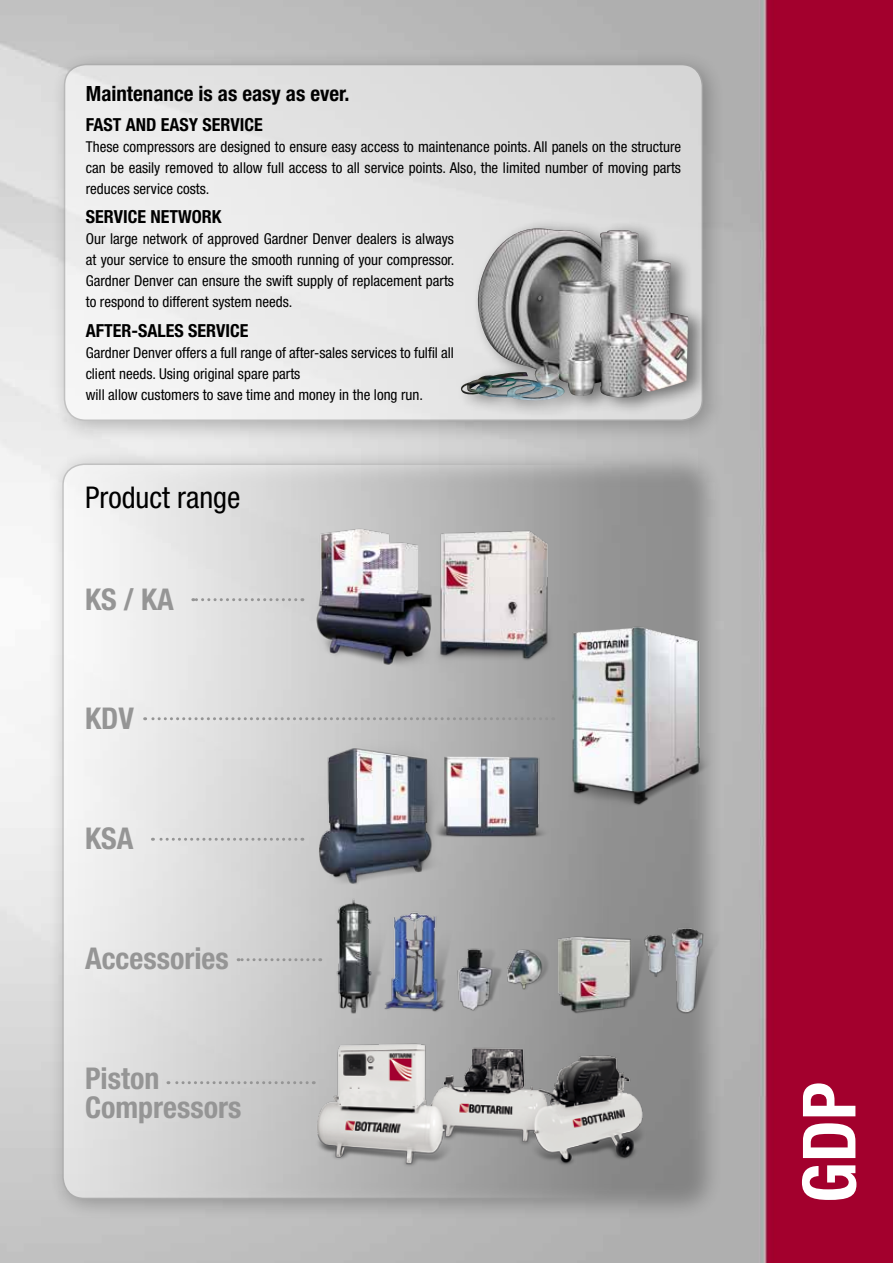
<style>
.page{position:relative;width:893px;height:1263px;background:#fff}
.page>*{position:absolute;margin:0;border:0;box-sizing:border-box;transform-origin:0 0}
.t1{font:700 condensed 73.5px "Helvetica Neue";color:#fff}
.t2{font:700 condensed 30px/29.4px "Helvetica Neue";color:#959595}
.t3{font:condensed 30px "Helvetica Neue";color:#000}
.t4{font:700 condensed 21px "Helvetica Neue";color:#000}
.t5{font:700 condensed 18px "Helvetica Neue";color:#000}
.t6{font:condensed 15px/21px "Helvetica Neue";color:#000;text-align:justify}
</style>
<div class="page">
<img style="left:0;top:0;width:893px;height:1263px">
<div style="left:48px;top:449px;width:677px;height:773px;background:#000;opacity:.5"></div>
<svg style="left:63px;top:464px;width:638px;height:734px"></svg>
<svg style="left:193px;top:598px;width:39px;height:3px"></svg>
<svg style="left:145px;top:717px;width:87px;height:3px"></svg>
<svg style="left:152px;top:838px;width:144px;height:3px"></svg>
<svg style="left:238px;top:958px;width:67px;height:3px"></svg>
<svg style="left:168px;top:1081px;width:84px;height:3px"></svg>
<div style="left:49px;top:49px;width:677px;height:395px;background:#000;opacity:.5"></div>
<div style="left:65px;top:65px;width:637px;height:355px;background:linear-gradient(to right,#f2f2f2,#d6d6d6);border-radius:21px"></div>
<div style="left:64px;top:64px;width:639px;height:357px;border:2px solid #959595;border-radius:21px"></div>
<div style="left:456px;top:219px;width:255px;height:200px;background:#000;opacity:.5"></div>
<img style="left:459px;top:228px;width:229px;height:173px">
<img style="left:232px;top:456px;width:390px;height:267px">
<img style="left:531px;top:601px;width:207px;height:241px">
<img style="left:304px;top:731px;width:257px;height:169px">
<img style="left:305px;top:888px;width:442px;height:148px">
<img style="left:252px;top:966px;width:450px;height:276px">
<h3 class="t4" style="left:86px;top:81px;width:265px">Maintenance is as easy as ever.</h3>
<p class="t5" style="left:86px;top:114px;width:178px">FAST AND EASY SERVICE</p>
<p class="t6" style="left:86px;top:136px;width:597px">These compressors are designed to ensure easy access to maintenance points. All panels on the structure can be easily removed to allow full access to all service points. Also, the limited number of moving parts reduces service costs.</p>
<p class="t5" style="left:86px;top:206px;width:137px">SERVICE NETWORK</p>
<p class="t6" style="left:86px;top:228px;width:370px">Our large network of approved Gardner Denver dealers is always at your service to ensure the smooth running of your compressor.<br>Gardner Denver can ensure the swift supply of replacement parts to respond to different system needs.</p>
<p class="t5" style="left:86px;top:320px;width:164px">AFTER-SALES SERVICE</p>
<p class="t6" style="left:86px;top:342px;width:370px;text-align:left">Gardner Denver offers a full range of after-sales services to fulfil all client needs. Using original spare parts<br>will allow customers to save time and money in the long run.</p>
<h2 class="t3" style="left:85px;top:480px;width:157px">Product range</h2>
<h2 class="t2" style="left:85px;top:584px;width:90px">KS / KA</h2>
<h2 class="t2" style="left:85px;top:704px;width:50px">KDV</h2>
<h2 class="t2" style="left:85px;top:823px;width:50px">KSA</h2>
<h2 class="t2" style="left:85px;top:943px;width:145px">Accessories</h2>
<h2 class="t2" style="left:85px;top:1063px;width:158px">Piston<br>Compressors</h2>
<h1 class="t1" style="left:785px;top:1203px;width:123px;rotate:-90deg">GDP</h1>
</div>
